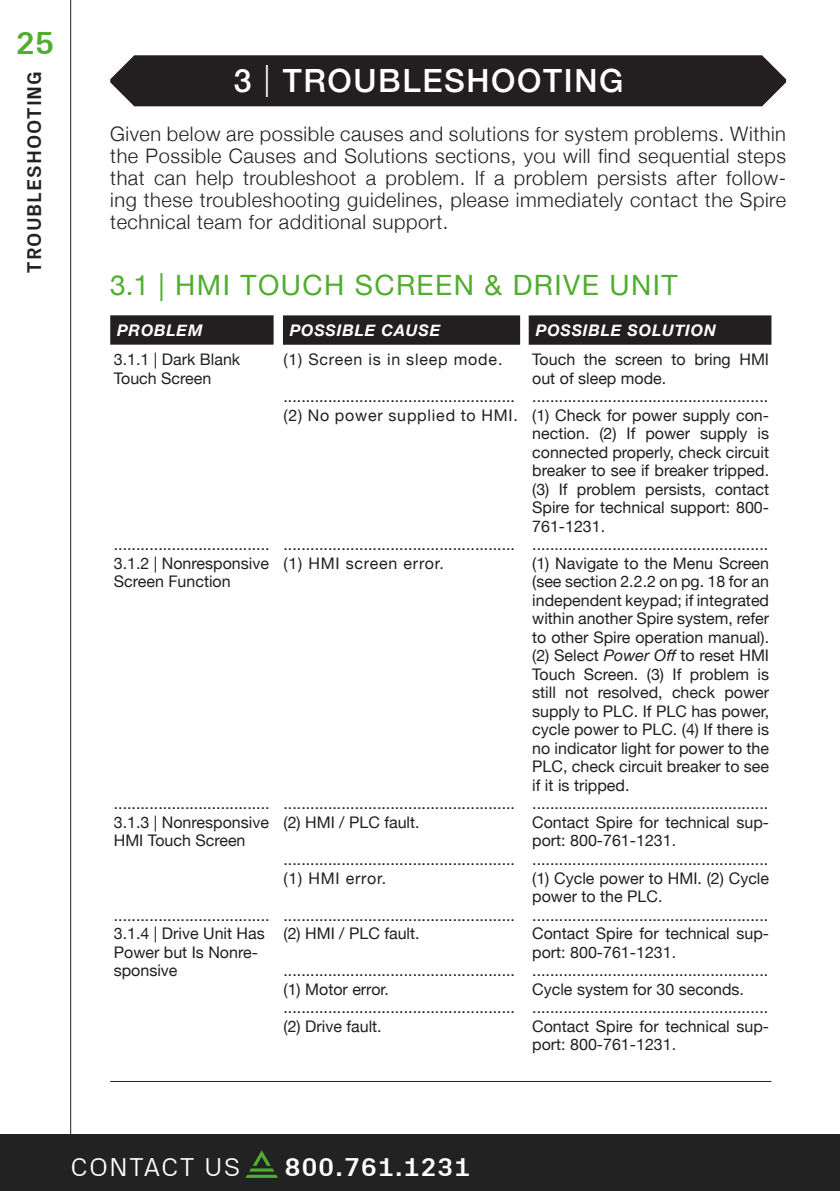
<style>
.page{position:relative;width:840px;height:1191px;background:#fff}
.page>*{position:absolute;margin:0;border:0;box-sizing:border-box;transform-origin:0 0}
.t1{font:500 32px "Helvetica Neue";letter-spacing:.05em;color:#fff}
.t2{font:700 32px "Px Grotesk";color:#4fad2f}
.t3{font:28px "Helvetica Neue";letter-spacing:.05em;color:#4fad2f}
.t4{font:700 26px "Px Grotesk";letter-spacing:.05em;color:#fff}
.t5{font:300 26px "Px Grotesk";letter-spacing:.045em;color:#fff;scale:1.05 1}
.t6{font:300 20px/22px "Helvetica Neue";letter-spacing:.025em;color:#231f20;text-align:justify}
.t7{font:700 20px "Px Grotesk";letter-spacing:.05em;color:#222}
.t8{font:16px/18.4px "Helvetica Neue";color:#231f20}
.t9{font:16px "Helvetica Neue";letter-spacing:.05em;color:#231f20}
.t10{font:italic 700 16px "Helvetica Neue";letter-spacing:.05em;color:#fff}
.s1{font-weight:300}
.s2{font-style:italic}
</style>
<div class="page">
<hr style="left:70px;top:0;width:1px;height:1191px;background:#231f20">
<div style="left:0;top:1134px;width:839px;height:57px;background:#222"></div>
<svg style="left:245px;top:1150px;width:33px;height:27px"></svg>
<hr style="left:110px;top:1081px;width:661px;height:1px;background:#231f20">
<div style="left:110px;top:55px;width:675px;height:51px;background:#231f20"></div>
<div style="left:112px;top:317px;width:160px;height:26px;background:#231f20"></div>
<div style="left:110px;top:315px;width:163px;height:30px;border:4px solid #231f20"></div>
<div style="left:284px;top:317px;width:234px;height:26px;background:#231f20"></div>
<div style="left:283px;top:315px;width:237px;height:30px;border:4px solid #231f20"></div>
<div style="left:530px;top:317px;width:239px;height:26px;background:#231f20"></div>
<div style="left:528px;top:315px;width:243px;height:30px;border:4px solid #231f20"></div>
<p class="t2" style="left:16px;top:24px;width:40px">25</p>
<p class="t7" style="left:22px;top:273px;width:203px;rotate:-90deg">TROUBLESHOOTING</p>
<p class="t1" style="left:233px;top:55px;width:391px">3 <span class="s1">|</span> TROUBLESHOOTING</p>
<p class="t6" style="left:110px;top:122px;width:677px">Given below are possible causes and solutions for system problems. Within the Possible Causes and Solutions sections, you will find sequential steps that can help troubleshoot a problem. If a problem persists after follow&shy;ing these troubleshooting guidelines, please immediately contact the Spire technical team for additional support.</p>
<p class="t3" style="left:110px;top:265px;width:568px">3.1 | HMI TOUCH SCREEN &amp; DRIVE UNIT</p>
<p class="t10" style="left:117px;top:317px;width:87px">PROBLEM</p>
<p class="t10" style="left:289px;top:317px;width:152px">POSSIBLE CAUSE</p>
<p class="t10" style="left:535px;top:317px;width:181px">POSSIBLE SOLUTION</p>
<p class="t8" style="left:114px;top:351px;width:128px">3.1.1 | Dark Blank<br>Touch Screen</p>
<p class="t9" style="left:283px;top:348px;width:220px">(1) Screen is in sleep mode.</p>
<p class="t8" style="left:283px;top:388px;width:233px">....................................................</p>
<p class="t9" style="left:283px;top:403px;width:236px">(2) No power supplied to HMI.</p>
<p class="t8" style="left:532px;top:351px;width:238px">Touch the screen to bring HMI out of sleep mode.</p>
<p class="t8" style="left:532px;top:388px;width:237px">.....................................................</p>
<p class="t8" style="left:532px;top:407px;width:238px;text-align:justify">(1) Check for power supply con&shy;nection. (2) If power supply is connected properly, check circuit breaker to see if breaker tripped. (3) If problem persists, contact Spire for technical support: 800- 761-1231.</p>
<p class="t8" style="left:532px;top:536px;width:237px">.....................................................</p>
<p class="t8" style="left:532px;top:555px;width:238px;text-align:justify">(1) Navigate to the Menu Screen (see section 2.2.2 on pg. 18 for an independent keypad; if integrated within another Spire system, refer to other Spire operation manual). (2) Select <span class="s2">Power Off</span> to reset HMI Touch Screen. (3) If problem is still not resolved, check power supply to PLC. If PLC has power, cycle power to PLC. (4) If there is no indicator light for power to the PLC, check circuit breaker to see if it is tripped.</p>
<p class="t8" style="left:532px;top:795px;width:237px">.....................................................</p>
<p class="t8" style="left:532px;top:814px;width:238px">Contact Spire for technical sup&shy;port: 800-761-1231.</p>
<p class="t8" style="left:532px;top:851px;width:237px">.....................................................</p>
<p class="t8" style="left:532px;top:869px;width:238px">(1) Cycle power to HMI. (2) Cycle power to the PLC.</p>
<p class="t8" style="left:532px;top:906px;width:237px">.....................................................</p>
<p class="t8" style="left:532px;top:925px;width:238px">Contact Spire for technical sup&shy;port: 800-761-1231.</p>
<p class="t8" style="left:532px;top:962px;width:237px">.....................................................</p>
<p class="t8" style="left:532px;top:980px;width:213px">Cycle system for 30 seconds.</p>
<p class="t8" style="left:532px;top:999px;width:237px">.....................................................</p>
<p class="t8" style="left:532px;top:1017px;width:238px">Contact Spire for technical sup&shy;port: 800-761-1231.</p>
<p class="t8" style="left:114px;top:536px;width:157px">...................................</p>
<p class="t8" style="left:114px;top:555px;width:157px">3.1.2 | Nonresponsive<br>Screen Function</p>
<p class="t8" style="left:283px;top:536px;width:233px">....................................................</p>
<p class="t9" style="left:283px;top:551px;width:162px">(1) HMI screen error.</p>
<p class="t8" style="left:114px;top:795px;width:157px">...................................</p>
<p class="t8" style="left:114px;top:814px;width:157px">3.1.3 | Nonresponsive<br>HMI Touch Screen</p>
<p class="t8" style="left:283px;top:795px;width:233px">....................................................</p>
<p class="t8" style="left:283px;top:814px;width:138px">(2) HMI / PLC fault.</p>
<p class="t8" style="left:283px;top:851px;width:233px">....................................................</p>
<p class="t9" style="left:283px;top:866px;width:104px">(1) HMI error.</p>
<p class="t8" style="left:283px;top:906px;width:233px">....................................................</p>
<p class="t8" style="left:283px;top:925px;width:138px">(2) HMI / PLC fault.</p>
<p class="t8" style="left:283px;top:962px;width:233px">....................................................</p>
<p class="t8" style="left:283px;top:980px;width:107px">(1) Motor error.</p>
<p class="t8" style="left:283px;top:999px;width:233px">....................................................</p>
<p class="t8" style="left:283px;top:1017px;width:100px">(2) Drive fault.</p>
<p class="t8" style="left:114px;top:906px;width:157px">...................................</p>
<p class="t8" style="left:114px;top:925px;width:152px">3.1.4 | Drive Unit Has<br>Power but Is Nonre&shy;sponsive</p>
<h3 class="t5" style="left:70px;top:1151px;width:163px">CONTACT US</h3>
<h3 class="t4" style="left:284px;top:1151px;width:187px">800.761.1231</h3>
</div>
